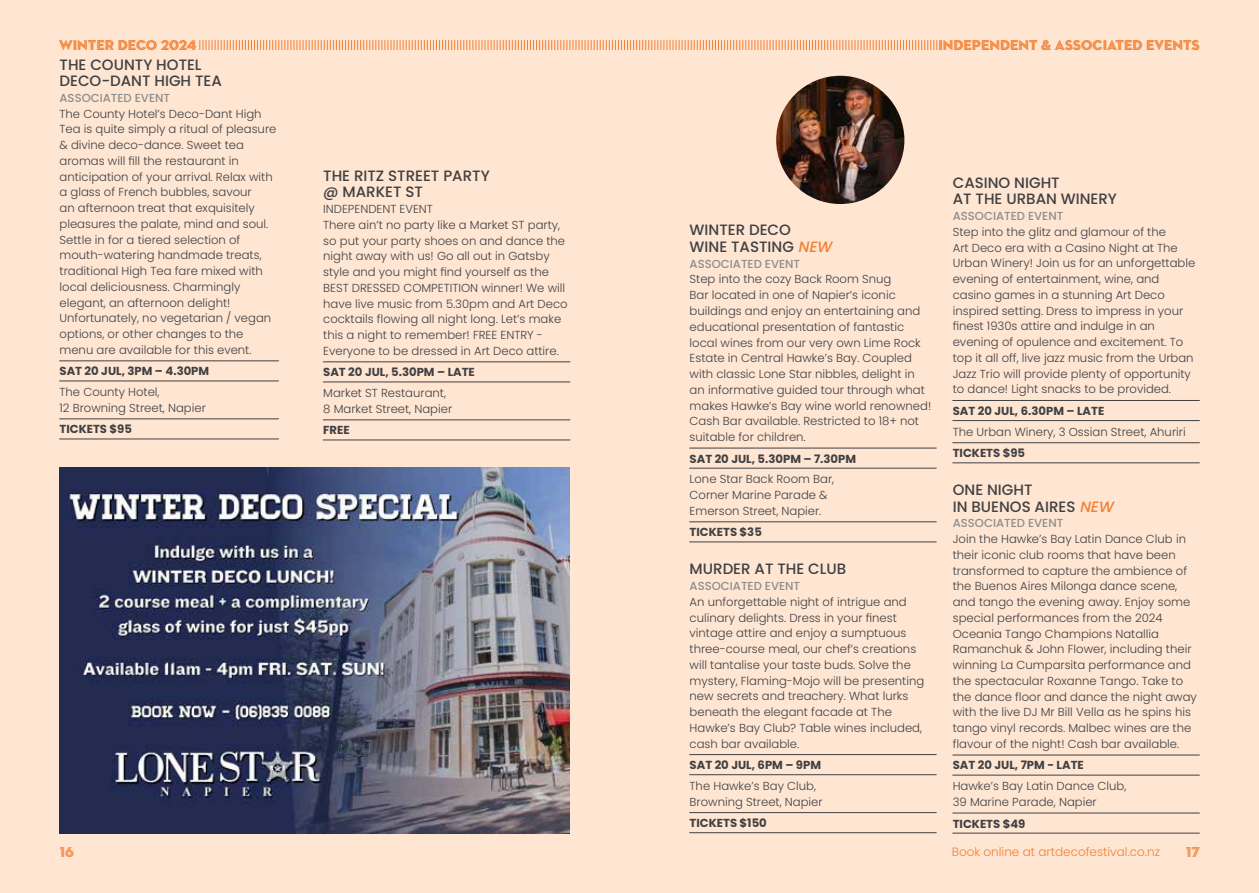
<style>
.page{position:relative;width:1259px;height:893px;background:#fee6d3}
.page>*{position:absolute;margin:0;border:0;box-sizing:border-box;transform-origin:0 0}
.t1{font:500 15px/16.5px "Poppins";color:#414042}
.t2{font:14.55px "Neutraface 2 Display Inline";color:#f28033}
.t3{font:14.55px "Neutraface 2 Display Inline";color:#f48c47}
.t4{font:300 12px "Poppins";color:#f28033}
.t5{font:300 11.7px/15.8px "Poppins";color:#414042}
.t6{font:700 11.7px "Poppins";color:#414042}
.t7{font:500 11.7px "Poppins";color:#8d8d8d}
.s1{font-style:italic;color:#f28033}
</style>
<div class="page">
<svg style="left:199px;top:40px;width:738px;height:10px"></svg>
<hr style="left:689px;top:468px;width:247px;height:1px;background:#414042">
<hr style="left:689px;top:448px;width:247px;height:1px;background:#414042">
<hr style="left:689px;top:542px;width:247px;height:1px;background:#414042">
<hr style="left:689px;top:521px;width:247px;height:1px;background:#414042">
<hr style="left:689px;top:774px;width:247px;height:1px;background:#414042">
<hr style="left:689px;top:754px;width:247px;height:1px;background:#414042">
<hr style="left:689px;top:832px;width:247px;height:1px;background:#414042">
<hr style="left:689px;top:812px;width:247px;height:1px;background:#414042">
<hr style="left:60px;top:381px;width:219px;height:1px;background:#414042">
<hr style="left:60px;top:360px;width:219px;height:1px;background:#414042">
<hr style="left:60px;top:439px;width:219px;height:1px;background:#414042">
<hr style="left:60px;top:418px;width:219px;height:1px;background:#414042">
<hr style="left:952px;top:420px;width:247px;height:1px;background:#414042">
<hr style="left:952px;top:400px;width:247px;height:1px;background:#414042">
<hr style="left:952px;top:462px;width:247px;height:1px;background:#414042">
<hr style="left:952px;top:442px;width:247px;height:1px;background:#414042">
<hr style="left:952px;top:775px;width:247px;height:1px;background:#414042">
<hr style="left:952px;top:755px;width:247px;height:1px;background:#414042">
<hr style="left:952px;top:833px;width:247px;height:1px;background:#414042">
<hr style="left:952px;top:813px;width:247px;height:1px;background:#414042">
<hr style="left:323px;top:382px;width:247px;height:1px;background:#414042">
<hr style="left:323px;top:361px;width:247px;height:1px;background:#414042">
<hr style="left:323px;top:440px;width:247px;height:1px;background:#414042">
<hr style="left:323px;top:419px;width:247px;height:1px;background:#414042">
<img style="left:60px;top:468px;width:510px;height:365px">
<img style="left:776px;top:76px;width:128px;height:128px;border-radius:64px">
<p class="t2" style="left:59px;top:36px;width:139px">WINTER DECO 2024</p>
<p class="t2" style="left:938px;top:36px;width:263px">INDEPENDENT &amp; ASSOCIATED EVENTS</p>
<p class="t1" style="left:60px;top:56px;width:164px">THE COUNTY HOTEL<br>DECO-DANT HIGH TEA</p>
<p class="t7" style="left:60px;top:91px;width:112px">ASSOCIATED EVENT</p>
<p class="t5" style="left:60px;top:106px;width:218px">The County Hotel’s Deco-Dant High Tea is quite simply a ritual of pleasure &amp; divine deco-dance. Sweet tea aromas will fill the restaurant in anticipation of your arrival. Relax with a glass of French bubbles, savour<br>an afternoon treat that exquisitely pleasures the palate, mind and soul.<br>Settle in for a tiered selection of mouth-watering handmade treats, traditional High Tea fare mixed with local deliciousness. Charmingly elegant, an afternoon delight!<br>Unfortunately, no vegetarian / vegan options, or other changes to the menu are available for this event.</p>
<p class="t6" style="left:60px;top:364px;width:151px">SAT 20 JUL, 3PM – 4.30PM</p>
<p class="t5" style="left:60px;top:384px;width:148px">The County Hotel,<br>12 Browning Street, Napier</p>
<p class="t6" style="left:60px;top:422px;width:74px">TICKETS $95</p>
<p class="t1" style="left:323px;top:167px;width:168px">THE RITZ STREET PARTY @ MARKET ST</p>
<p class="t5" style="left:323px;top:201px;width:246px">INDEPENDENT EVENT<br>There ain’t no party like a Market ST party, so put your party shoes on and dance the night away with us! Go all out in Gatsby style and you might find yourself as the BEST DRESSED COMPETITION winner! We will have live music from 5.30pm and Art Deco cocktails flowing all night long. Let’s make this a night to remember! FREE ENTRY - Everyone to be dressed in Art Deco attire.</p>
<p class="t6" style="left:323px;top:365px;width:153px">SAT 20 JUL, 5.30PM – LATE</p>
<p class="t5" style="left:323px;top:385px;width:130px">Market ST Restaurant,<br>8 Market Street, Napier</p>
<p class="t6" style="left:323px;top:423px;width:28px">FREE</p>
<p class="t1" style="left:689px;top:222px;width:148px">WINTER DECO<br>WINE TASTING <span class="s1">NEW</span></p>
<p class="t7" style="left:689px;top:257px;width:112px">ASSOCIATED EVENT</p>
<p class="t5" style="left:689px;top:272px;width:243px">Step into the cozy Back Room Snug<br>Bar located in one of Napier’s iconic buildings and enjoy an entertaining and educational presentation of fantastic local wines from our very own Lime Rock Estate in Central Hawke’s Bay. Coupled with classic Lone Star nibbles, delight in an informative guided tour through what makes Hawke’s Bay wine world renowned!<br>Cash Bar available. Restricted to 18+ not suitable for children.</p>
<p class="t6" style="left:689px;top:452px;width:168px">SAT 20 JUL, 5.30PM – 7.30PM</p>
<p class="t5" style="left:689px;top:471px;width:146px">Lone Star Back Room Bar,<br>Corner Marine Parade &amp;<br>Emerson Street, Napier.</p>
<p class="t6" style="left:689px;top:525px;width:74px">TICKETS $35</p>
<p class="t1" style="left:689px;top:561px;width:158px">MURDER AT THE CLUB</p>
<p class="t7" style="left:689px;top:579px;width:112px">ASSOCIATED EVENT</p>
<p class="t5" style="left:689px;top:594px;width:236px">An unforgettable night of intrigue and culinary delights. Dress in your finest vintage attire and enjoy a sumptuous three-course meal, our chef’s creations will tantalise your taste buds. Solve the mystery, Flaming-Mojo will be presenting new secrets and treachery. What lurks beneath the elegant facade at The Hawke’s Bay Club? Table wines included, cash bar available.</p>
<p class="t6" style="left:689px;top:758px;width:133px">SAT 20 JUL, 6PM – 9PM</p>
<p class="t5" style="left:689px;top:778px;width:135px">The Hawke’s Bay Club,<br>Browning Street, Napier</p>
<p class="t6" style="left:689px;top:816px;width:79px">TICKETS $150</p>
<p class="t1" style="left:952px;top:174px;width:166px">CASINO NIGHT<br>AT THE URBAN WINERY</p>
<p class="t7" style="left:952px;top:209px;width:112px">ASSOCIATED EVENT</p>
<p class="t5" style="left:952px;top:224px;width:244px">Step into the glitz and glamour of the<br>Art Deco era with a Casino Night at The Urban Winery! Join us for an unforgettable evening of entertainment, wine, and casino games in a stunning Art Deco inspired setting. Dress to impress in your finest 1930s attire and indulge in an evening of opulence and excitement. To top it all off, live jazz music from the Urban Jazz Trio will provide plenty of opportunity to dance! Light snacks to be provided.</p>
<p class="t6" style="left:952px;top:404px;width:153px">SAT 20 JUL, 6.30PM – LATE</p>
<p class="t5" style="left:952px;top:424px;width:234px">The Urban Winery, 3 Ossian Street, Ahuriri</p>
<p class="t6" style="left:952px;top:446px;width:74px">TICKETS $95</p>
<p class="t1" style="left:952px;top:482px;width:167px">ONE NIGHT<br>IN BUENOS AIRES <span class="s1">NEW</span></p>
<p class="t7" style="left:952px;top:517px;width:112px">ASSOCIATED EVENT</p>
<p class="t5" style="left:952px;top:531px;width:246px">Join the Hawke’s Bay Latin Dance Club in their iconic club rooms that have been transformed to capture the ambience of the Buenos Aires Milonga dance scene, and tango the evening away. Enjoy some special performances from the 2024<br>Oceania Tango Champions Natallia Ramanchuk &amp; John Flower, including their winning La Cumparsita performance and the spectacular Roxanne Tango. Take to the dance floor and dance the night away with the live DJ Mr Bill Vella as he spins his tango vinyl records. Malbec wines are the flavour of the night! Cash bar available.</p>
<p class="t6" style="left:952px;top:759px;width:133px">SAT 20 JUL, 7PM - LATE</p>
<p class="t5" style="left:952px;top:778px;width:175px">Hawke’s Bay Latin Dance Club,<br>39 Marine Parade, Napier</p>
<p class="t6" style="left:952px;top:817px;width:74px">TICKETS $49</p>
<p class="t3" style="left:60px;top:843px;width:16px">16</p>
<p class="t4" style="left:952px;top:845px;width:209px">Book online at artdecofestival.co.nz</p>
<p class="t3" style="left:1186px;top:843px;width:15px">17</p>
</div>
